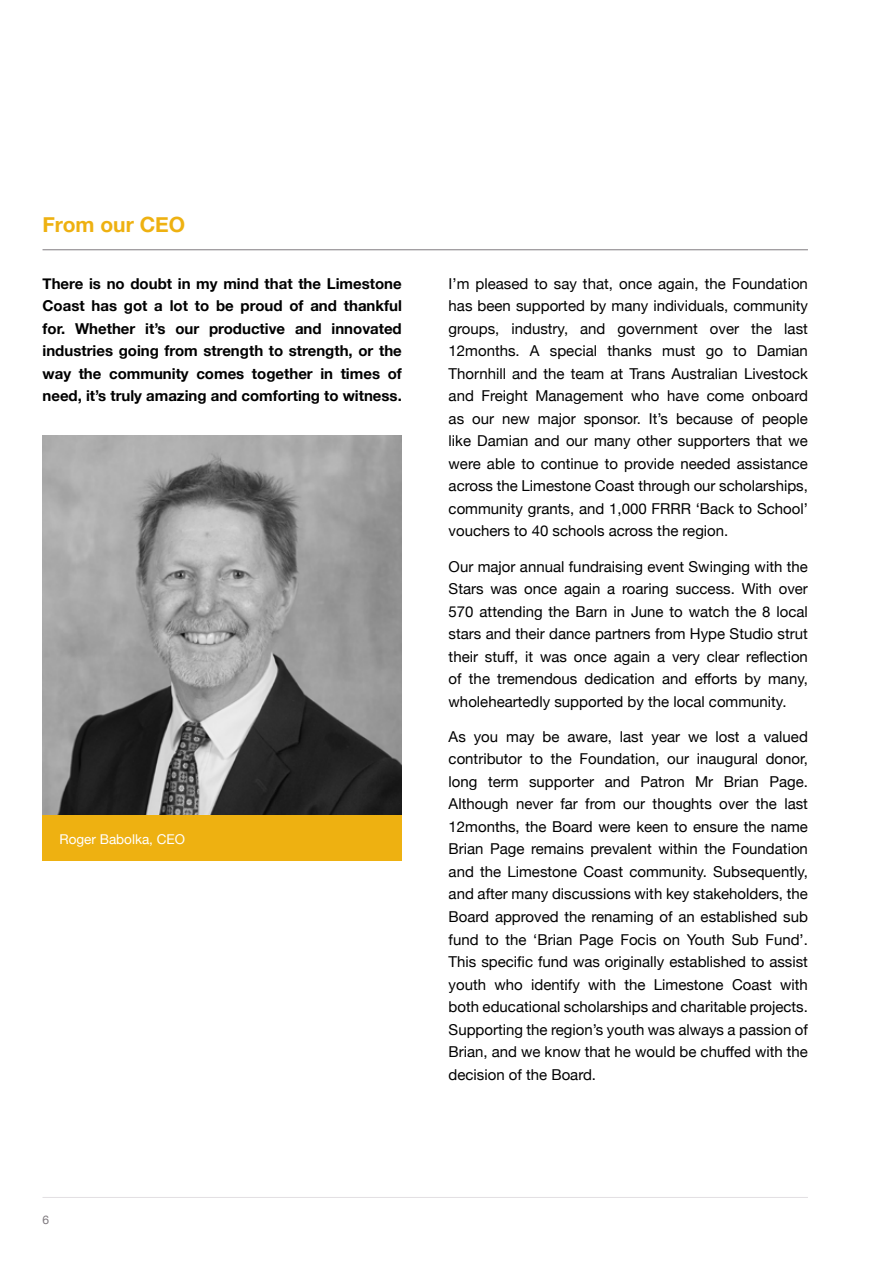
<style>
.page{position:relative;width:893px;height:1263px;background:#fff}
.page>*{position:absolute;margin:0;border:0;box-sizing:border-box;transform-origin:0 0}
.t1{font:700 21px "Helvetica Neue";color:#eeb111}
.t2{font:15px/22.5px "Helvetica Neue";color:#000;text-align:justify}
.t3{font:700 15px/22.5px "Helvetica Neue";color:#000;text-align:justify}
.t4{font:13.5px "Helvetica Neue";color:#fff}
.t5{font:12px "Helvetica Neue";color:#807b80}
</style>
<div class="page">
<hr style="left:43px;top:1197px;width:765px;height:1px;background:#e2dfe2">
<hr style="left:43px;top:249px;width:765px;height:1px;background:#807b80">
<img style="left:43px;top:436px;width:359px;height:379px">
<div style="left:43px;top:815px;width:359px;height:45px;background:#eeb111"></div>
<h1 class="t1" style="left:43px;top:208px;width:144px">From our CEO</h1>
<p class="t3" style="left:43px;top:273px;width:361px">There is no doubt in my mind that the Limestone Coast has got a lot to be proud of and thankful for. Whether it’s our productive and innovated industries going from strength to strength, or the way the community comes together in times of need, it’s truly amazing and comforting to witness.</p>
<p class="t2" style="left:449px;top:273px;width:361px">I’m pleased to say that, once again, the Foundation has been supported by many individuals, community groups, industry, and government over the last 12months. A special thanks must go to Damian Thornhill and the team at Trans Australian Livestock and Freight Management who have come onboard as our new major sponsor. It’s because of people like Damian and our many other supporters that we were able to continue to provide needed assistance across the Limestone Coast through our scholarships, community grants, and 1,000 FRRR ‘Back to School’ vouchers to 40 schools across the region.</p>
<p class="t2" style="left:449px;top:556px;width:361px">Our major annual fundraising event Swinging with the Stars was once again a roaring success. With over 570 attending the Barn in June to watch the 8 local stars and their dance partners from Hype Studio strut their stuff, it was once again a very clear reflection of the tremendous dedication and efforts by many, wholeheartedly supported by the local community.</p>
<p class="t2" style="left:449px;top:726px;width:361px">As you may be aware, last year we lost a valued contributor to the Foundation, our inaugural donor, long term supporter and Patron Mr Brian Page.<br>Although never far from our thoughts over the last 12months, the Board were keen to ensure the name Brian Page remains prevalent within the Foundation and the Limestone Coast community. Subsequently, and after many discussions with key stakeholders, the Board approved the renaming of an established sub fund to the ‘Brian Page Focis on Youth Sub Fund’.<br>This specific fund was originally established to assist youth who identify with the Limestone Coast with both educational scholarships and charitable projects.<br>Supporting the region’s youth was always a passion of Brian, and we know that he would be chuffed with the decision of the Board.</p>
<p class="t4" style="left:60px;top:829px;width:127px">Roger Babolka, CEO</p>
<p class="t5" style="left:43px;top:1211px;width:8px">6</p>
</div>
